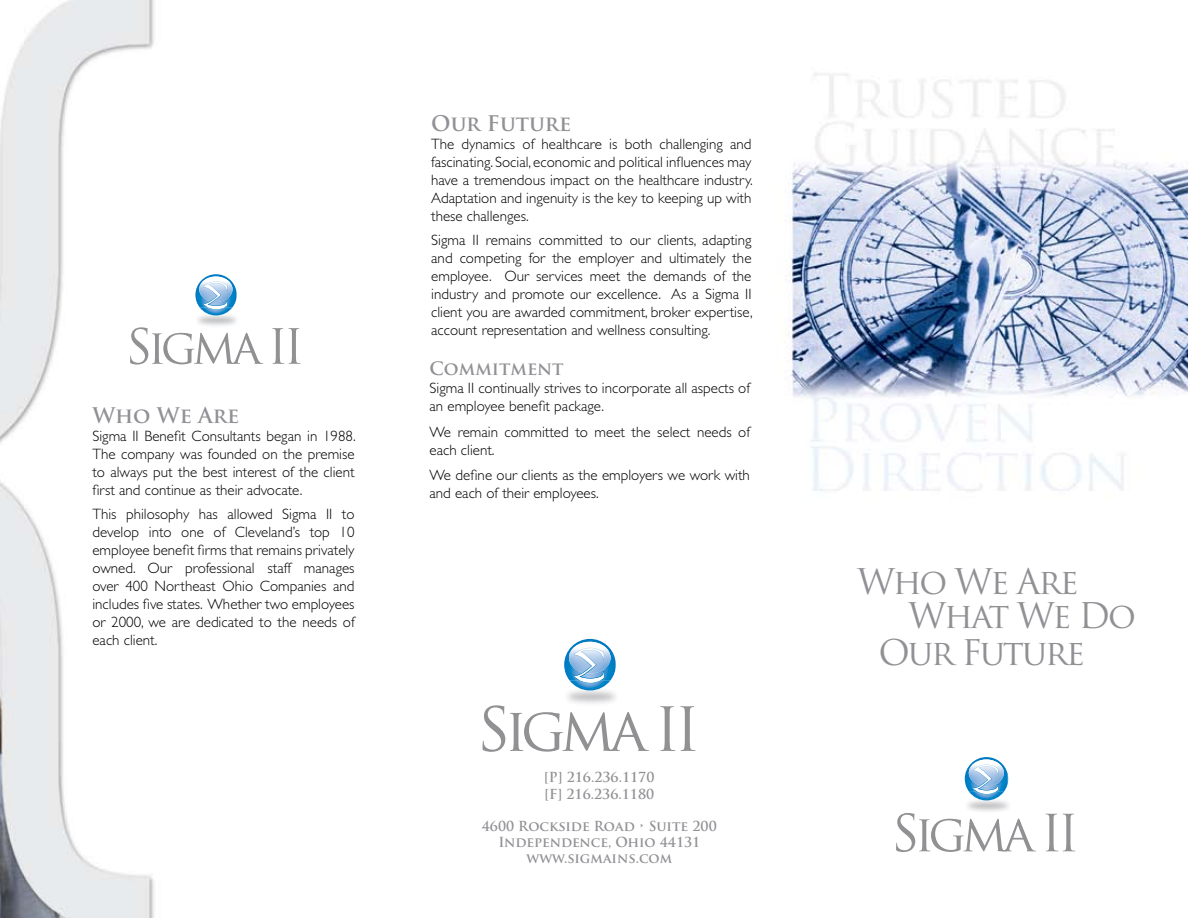
<style>
.page{position:relative;width:1188px;height:918px;background:#fff}
.page>*{position:absolute;margin:0;border:0;box-sizing:border-box;transform-origin:0 0}
.t1{font:34.5px/33.8px "Trajan Pro";letter-spacing:-.06em;color:#919195}
.t2{font:700 21px "Trajan Pro";color:#919195}
.t3{font:700 18px "Trajan Pro";color:#919195}
.t4{font:300 15px/18px "Gill Sans Std";color:#000;text-align:justify}
.t5{font:700 13.5px/16.2px "Trajan Pro";color:#919195}
</style>
<div class="page">
<img style="left:0;top:0;width:1188px;height:918px">
<svg style="left:660px;top:706px;width:36px;height:45px"></svg>
<img style="left:549px;top:673px;width:84px;height:32px">
<svg style="left:483px;top:705px;width:166px;height:47px"></svg>
<svg style="left:562px;top:635px;width:54px;height:55px"></svg>
<svg style="left:272px;top:328px;width:29px;height:36px"></svg>
<img style="left:184px;top:302px;width:67px;height:25px">
<svg style="left:130px;top:327px;width:133px;height:38px"></svg>
<svg style="left:194px;top:271px;width:43px;height:44px"></svg>
<svg style="left:1046px;top:814px;width:29px;height:37px"></svg>
<img style="left:952px;top:786px;width:71px;height:27px">
<svg style="left:896px;top:813px;width:140px;height:39px"></svg>
<svg style="left:963px;top:754px;width:45px;height:46px"></svg>
<h2 class="t2" style="left:92px;top:402px;width:148px">Who We Are</h2>
<p class="t4" style="left:92px;top:427px;width:265px">Sigma II Benefit Consultants began in 1988.<br>The company was founded on the premise to always put the best interest of the client first and continue as their advocate.</p>
<p class="t4" style="left:92px;top:505px;width:264px">This philosophy has allowed Sigma II to develop into one of Cleveland’s top 10 employee benefit firms that remains privately owned. Our professional staff manages over 400 Northeast Ohio Companies and includes five states. Whether two employees or 2000, we are dedicated to the needs of each client.</p>
<h2 class="t2" style="left:431px;top:111px;width:142px">Our Future</h2>
<p class="t4" style="left:431px;top:135px;width:323px">The dynamics of healthcare is both challenging and fascinating. Social, economic and political influences may have a tremendous impact on the healthcare industry.<br>Adaptation and ingenuity is the key to keeping up with these challenges.</p>
<p class="t4" style="left:431px;top:231px;width:323px">Sigma II remains committed to our clients, adapting and competing for the employer and ultimately the employee. Our services meet the demands of the industry and promote our excellence. As a Sigma II client you are awarded commitment, broker expertise, account representation and wellness consulting.</p>
<p class="t3" style="left:430px;top:357px;width:136px">Commitment</p>
<p class="t4" style="left:430px;top:379px;width:322px">Sigma II continually strives to incorporate all aspects of an employee benefit package.</p>
<p class="t4" style="left:430px;top:423px;width:322px">We remain committed to meet the select needs of each client.</p>
<p class="t4" style="left:430px;top:466px;width:322px">We define our clients as the employers we work with and each of their employees.</p>
<p class="t5" style="left:544px;top:770px;width:112px">[P] 216.236.1170 [F] 216.236.1180</p>
<p class="t5" style="left:482px;top:818px;width:236px;text-align:center">4600 Rockside Road • Suite 200<br>Independence, Ohio 44131 www.sigmains.com</p>
<h1 class="t1" style="left:908px;top:565px;width:229px;text-indent:-51px">Who We Are<br>What We Do</h1>
<h1 class="t1" style="left:878px;top:635px;width:208px">Our Future</h1>
</div>
